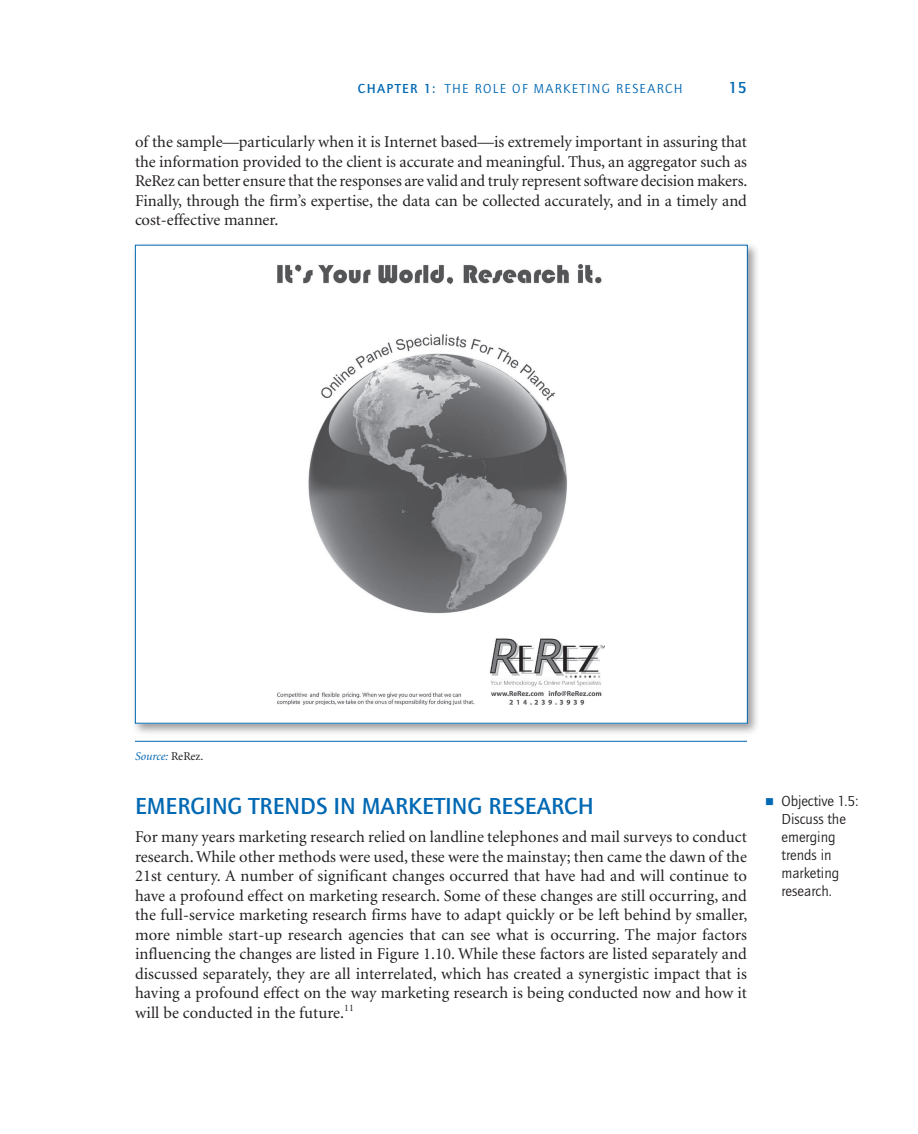
<style>
.page{position:relative;width:918px;height:1134px;background:#fff}
.page>*{position:absolute;margin:0;border:0;box-sizing:border-box;transform-origin:0 0}
.t1{font:500 24px "Quay Sans EF";color:#0168b3}
.t2{font:16.5px/19.5px "Minion";color:#231f20;text-align:justify}
.t3{font:500 16.5px "Quay Sans EF";color:#0168b3}
.t4{font:15px/18px "Quay Sans EF";color:#231f20}
.t5{font:13.5px "Quay Sans EF";letter-spacing:.1em;color:#0168b3}
.t6{font:500 13.5px "Quay Sans EF";color:#0168b3}
.t7{font:italic 12px "Minion";color:#0168b3}
.s1{font-weight:500}
.s2{font-style:normal;color:#231f20}
</style>
<div class="page">
<div style="left:131px;top:241px;width:629px;height:495px;background:#231f20;opacity:.45"></div>
<div style="left:135px;top:245px;width:612px;height:478px;background:#fff"></div>
<img style="left:278px;top:264px;width:327px;height:440px">
<hr style="left:135px;top:741px;width:612px;height:1px;background:#0168b3">
<p class="t6" style="left:358px;top:81px;width:19px">CHAPTER</p>
<p class="t5" style="left:424px;top:82px;width:260px"><span class="s1">1:</span> The Role of Marketi ng Research</p>
<p class="t3" style="left:729px;top:79px;width:20px">15</p>
<p class="t2" style="left:135px;top:133px;width:614px">of the sample—particularly when it is Internet based—is extremely important in assuring that the information provided to the client is accurate and meaningful. Thus, an aggregator such as ReRez can better ensure that the responses are valid and truly represent software decision makers.<br>Finally, through the firm’s expertise, the data can be collected accurately, and in a timely and cost-effective manner.</p>
<p class="t7" style="left:135px;top:750px;width:70px">Source: <span class="s2">ReRez.</span></p>
<h1 class="t1" style="left:135px;top:792px;width:460px">EMERGING TRENDS IN MARKETING RESEARCH</h1>
<p class="t2" style="left:135px;top:828px;width:614px">For many years marketing research relied on landline telephones and mail surveys to conduct research. While other methods were used, these were the mainstay; then came the dawn of the 21st century. A number of significant changes occurred that have had and will continue to have a profound effect on marketing research. Some of these changes are still occurring, and the full-service marketing research firms have to adapt quickly or be left behind by smaller, more nimble start-up research agencies that can see what is occurring. The major factors influencing the changes are listed in Figure 1.10. While these factors are listed separately and discussed separately, they are all interrelated, which has created a synergistic impact that is having a profound effect on the way marketing research is being conducted now and how it will be conducted in the future.<sup>11</sup></p>
<p class="t4" style="left:782px;top:792px;width:78px">Objective 1.5:<br>Discuss the emerging trends in marketing research.</p>
</div>
